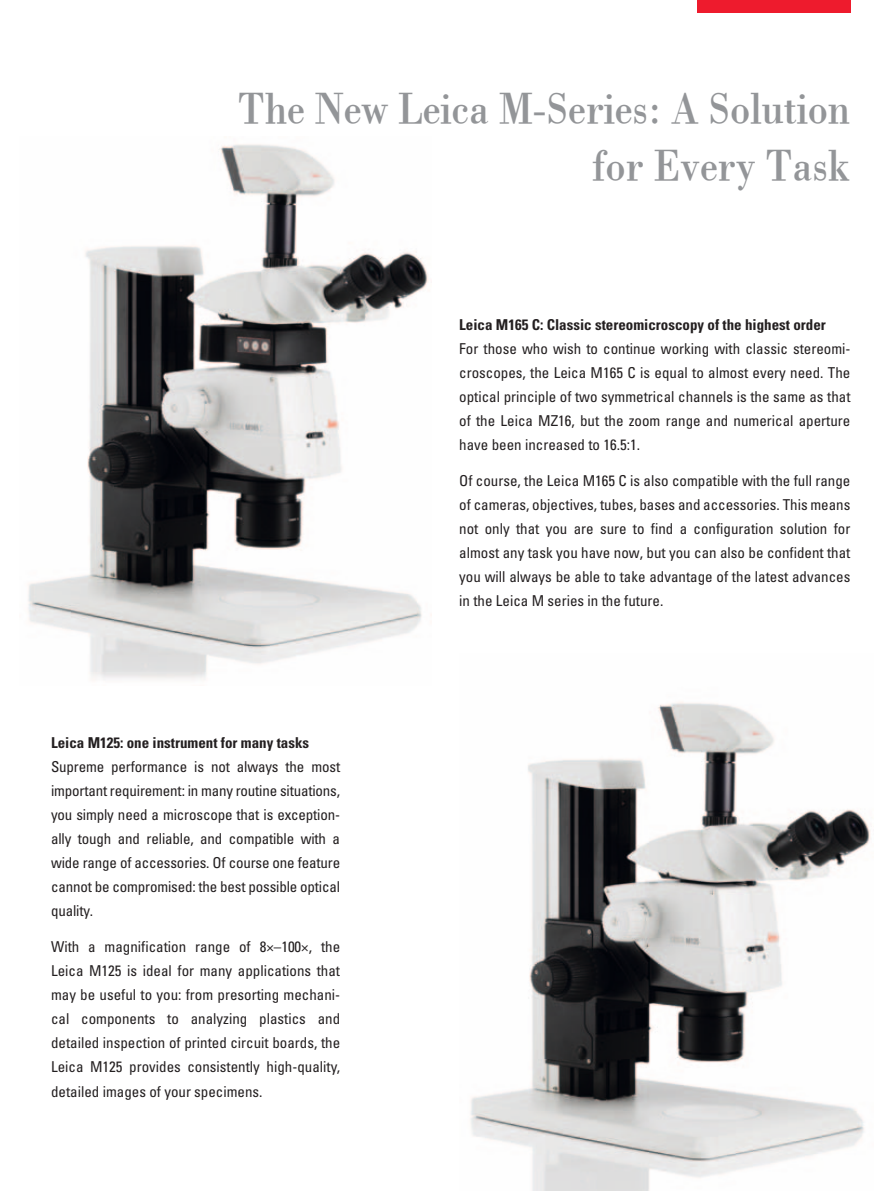
<style>
.page{position:relative;width:893px;height:1191px;background:#fff}
.page>*{position:absolute;margin:0;border:0;box-sizing:border-box;transform-origin:0 0}
.t1{font:45px/57px "Leicana";letter-spacing:-.005em;color:#939598;text-align:right}
.t2{font:condensed 15px/24px "Univers LT Std";color:#231f20;text-align:justify}
.t3{font:700 condensed 15px "Univers LT Std";color:#231f20}
</style>
<div class="page">
<img style="left:28px;top:144px;width:404px;height:536px">
<img style="left:471px;top:702px;width:400px;height:489px">
<div style="left:697px;top:0;width:153px;height:13px;background:#ee1b2d"></div>
<h1 class="t1" style="left:238px;top:79px;width:614px">The New Leica M-Series: A Solution for Every Task</h1>
<p class="t3" style="left:51px;top:734px;width:260px">Leica M125: one instrument for many tasks</p>
<p class="t2" style="left:51px;top:755px;width:291px">Supreme performance is not always the most important requirement: in many routine situations, you simply need a microscope that is exception&shy;ally tough and reliable, and compatible with a wide range of accessories. Of course one feature cannot be compromised: the best possible optical quality.</p>
<p class="t2" style="left:51px;top:935px;width:291px">With a magnification range of 8×–100×, the Leica M125 is ideal for many applications that may be useful to you: from presorting mechani&shy;cal components to analyzing plastics and detailed inspection of printed circuit boards, the Leica M125 provides consistently high-quality, detailed images of your specimens.</p>
<p class="t3" style="left:459px;top:315px;width:368px">Leica M165 C: Classic stereomicroscopy of the highest order</p>
<p class="t2" style="left:459px;top:336px;width:393px">For those who wish to continue working with classic stereomi&shy;croscopes, the Leica M165 C is equal to almost every need. The optical principle of two symmetrical channels is the same as that of the Leica MZ16, but the zoom range and numerical aperture have been increased to 16.5:1.</p>
<p class="t2" style="left:459px;top:468px;width:393px">Of course, the Leica M165 C is also compatible with the full range of cameras, objectives, tubes, bases and accessories. This means not only that you are sure to find a configuration solution for almost any task you have now, but you can also be confident that you will always be able to take advantage of the latest advances in the Leica M series in the future.</p>
</div>
